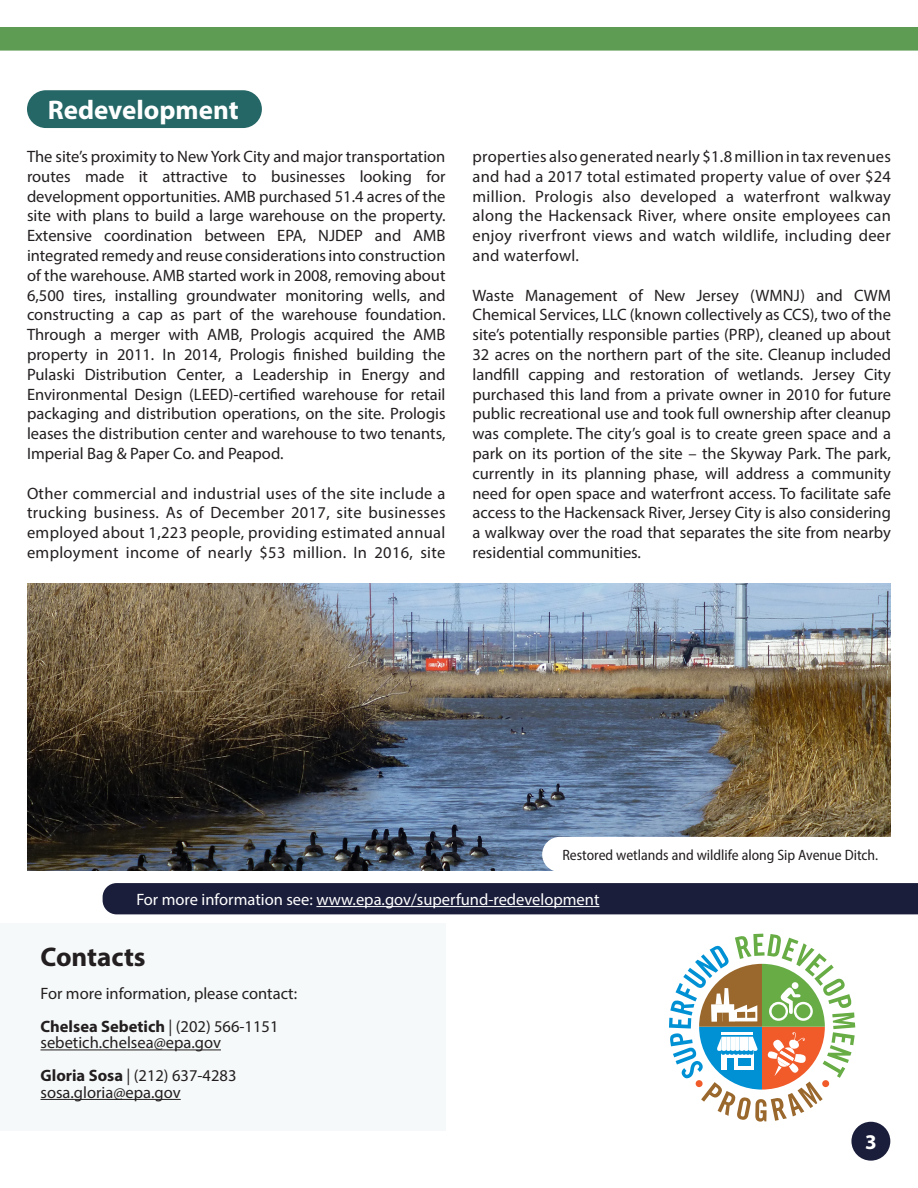
<style>
.page{position:relative;width:918px;height:1188px;background:#fff}
.page>*{position:absolute;margin:0;border:0;box-sizing:border-box;transform-origin:0 0}
.t1{font:700 27px "Myriad Pro";color:#fff}
.t2{font:700 27px "Myriad Pro";color:#231f20}
.t3{font:700 21px "Myriad Pro";color:#fff}
.t4{font:16.5px/19.8px "Myriad Pro";color:#231f20;text-align:justify}
.t5{font:16.5px "Myriad Pro";color:#fff}
.t6{font:700 16.5px "Myriad Pro";color:#231f20}
.t7{font:semi-condensed 15px "Myriad Pro";color:#231f20}
.s1{font-weight:400}
.s2{font-weight:700}
</style>
<div class="page">
<div style="left:851px;top:1122px;width:39px;height:39px;background:#1a1e3b;border-radius:50%"></div>
<div style="left:0;top:27px;width:918px;height:24px;background:#5e9c53"></div>
<div style="left:27px;top:90px;width:235px;height:38px;background:#256766;border-radius:19px"></div>
<img style="left:27px;top:583px;width:864px;height:287px">
<svg style="left:542px;top:837px;width:349px;height:34px"></svg>
<div style="left:0;top:923px;width:446px;height:208px;background:#f6f9f9"></div>
<hr style="left:40px;top:1050px;width:181px;height:1px;background:#231f20">
<hr style="left:40px;top:1099px;width:141px;height:1px;background:#231f20">
<div style="left:103px;top:883px;width:815px;height:31px;background:#1a1e3b"></div>
<hr style="left:316px;top:906px;width:283px;height:1px;background:#fff">
<svg style="left:669px;top:934px;width:186px;height:188px"></svg>
<hr style="left:721px;top:1033px;width:32px;height:2px;background:#fff">
<div style="left:738px;top:1058px;width:13px;height:7px;background:#0091d5"></div>
<p class="t1" style="left:48px;top:93px;width:192px">Redevelopment</p>
<p class="t4" style="left:27px;top:146px;width:420px">The site’s proximity to New York City and major transportation routes made it attractive to businesses looking for development opportunities. AMB purchased 51.4 acres of the site with plans to build a large warehouse on the property.<br>Extensive coordination between EPA, NJDEP and AMB integrated remedy and reuse considerations into construction of the warehouse. AMB started work in 2008, removing about 6,500 tires, installing groundwater monitoring wells, and constructing a cap as part of the warehouse foundation.<br>Through a merger with AMB, Prologis acquired the AMB property in 2011. In 2014, Prologis finished building the Pulaski Distribution Center, a Leadership in Energy and Environmental Design (LEED)-certified warehouse for retail packaging and distribution operations, on the site. Prologis leases the distribution center and warehouse to two tenants, Imperial Bag &amp; Paper Co. and Peapod.</p>
<p class="t4" style="left:27px;top:483px;width:420px">Other commercial and industrial uses of the site include a trucking business. As of December 2017, site businesses employed about 1,223 people, providing estimated annual employment income of nearly $53 million. In 2016, site</p>
<p class="t4" style="left:472px;top:146px;width:420px">properties also generated nearly $1.8 million in tax revenues and had a 2017 total estimated property value of over $24 million. Prologis also developed a waterfront walkway along the Hackensack River, where onsite employees can enjoy riverfront views and watch wildlife, including deer and waterfowl.</p>
<p class="t4" style="left:472px;top:285px;width:420px">Waste Management of New Jersey (WMNJ) and CWM Chemical Services, LLC (known collectively as CCS), two of the site’s potentially responsible parties (PRP), cleaned up about 32 acres on the northern part of the site. Cleanup included landfill capping and restoration of wetlands. Jersey City purchased this land from a private owner in 2010 for future public recreational use and took full ownership after cleanup was complete. The city’s goal is to create green space and a park on its portion of the site – the Skyway Park. The park, currently in its planning phase, will address a community need for open space and waterfront access. To facilitate safe access to the Hackensack River, Jersey City is also considering a walkway over the road that separates the site from nearby residential communities.</p>
<p class="t7" style="left:562px;top:846px;width:317px">Restored wetlands and wildlife along Sip Avenue Ditch.</p>
<p class="t5" style="left:136px;top:889px;width:465px">For more information see: www.epa.gov/superfund-redevelopment</p>
<p class="t2" style="left:40px;top:939px;width:107px">Contacts</p>
<p class="t4" style="left:40px;top:983px;width:258px">For more information, please contact:</p>
<p class="t6" style="left:40px;top:1015px;width:240px">Chelsea Sebetich <span class="s1">| (202) 566-1151</span></p>
<p class="t4" style="left:40px;top:1033px;width:182px">sebetich.chelsea@epa.gov</p>
<p class="t4" style="left:40px;top:1066px;width:197px"><span class="s2">Gloria Sosa</span> | (212) 637-4283</p>
<p class="t4" style="left:40px;top:1082px;width:142px">sosa.gloria@epa.gov</p>
<p class="t3" style="left:865px;top:1128px;width:13px">3</p>
</div>
